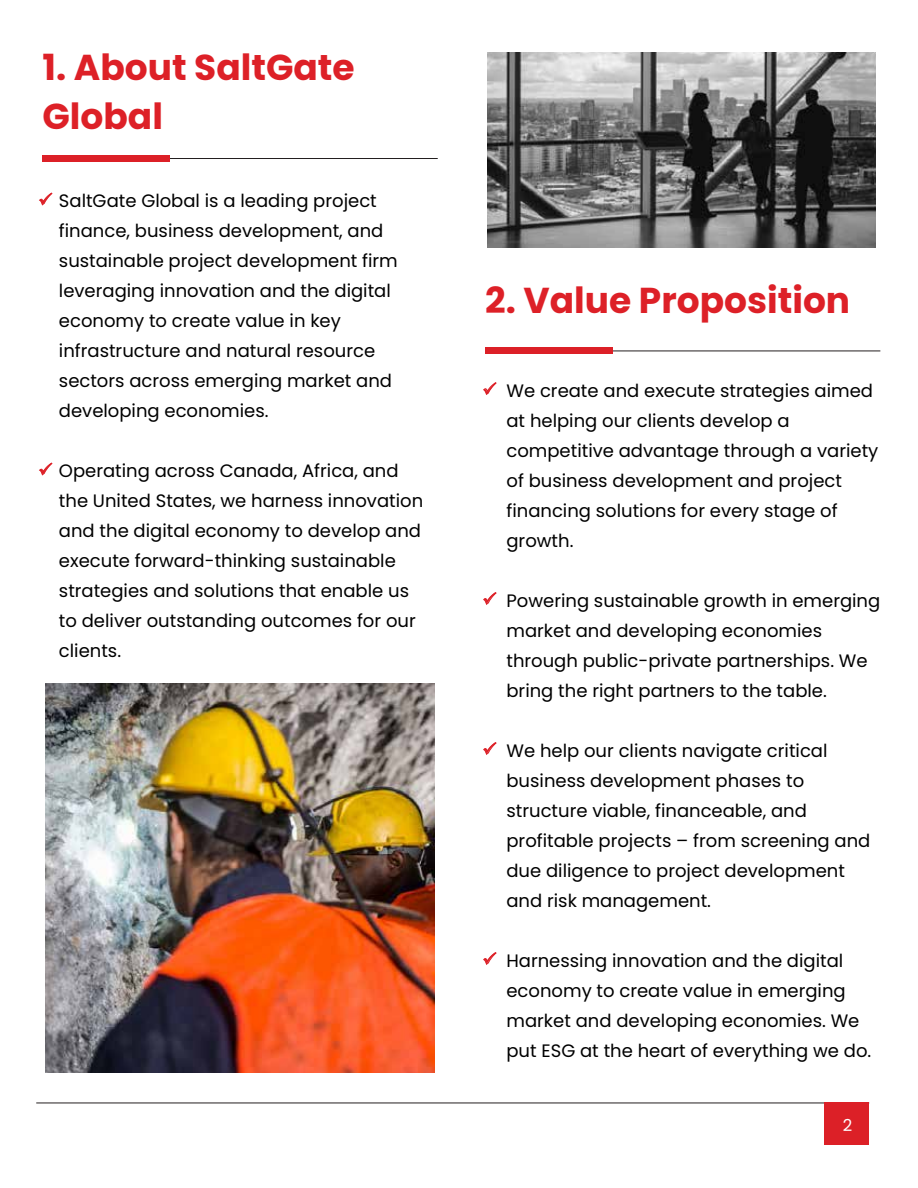
<style>
.page{position:relative;width:918px;height:1188px;background:#fff}
.page>*{position:absolute;margin:0;border:0;box-sizing:border-box;transform-origin:0 0}
.t1{font:700 36px/49.2px "Poppins";color:#dd2027}
.t2{font:18px/30px "Poppins";color:#000}
.t3{font:16.5px "Poppins";color:#fff}
.s1{color:#dd2027}
</style>
<div class="page">
<img style="left:487px;top:52px;width:389px;height:196px">
<img style="left:46px;top:683px;width:388px;height:389px">
<hr style="left:36px;top:1103px;width:833px;height:1px;background:#231f20">
<div style="left:825px;top:1103px;width:44px;height:42px;background:#dc2027"></div>
<hr style="left:43px;top:158px;width:395px;height:1px;background:#231f20">
<div style="left:43px;top:155px;width:127px;height:7px;background:#dc2027"></div>
<svg style="left:39px;top:192px;width:14px;height:14px"></svg>
<svg style="left:39px;top:462px;width:14px;height:14px"></svg>
<hr style="left:485px;top:351px;width:395px;height:1px;background:#231f20">
<div style="left:485px;top:348px;width:127px;height:6px;background:#dc2027"></div>
<svg style="left:483px;top:382px;width:14px;height:13px"></svg>
<svg style="left:483px;top:592px;width:14px;height:13px"></svg>
<svg style="left:483px;top:742px;width:14px;height:13px"></svg>
<svg style="left:483px;top:952px;width:14px;height:13px"></svg>
<h1 class="t1" style="left:43px;top:43px;width:314px">1. About SaltGate<br>Global</h1>
<p class="t2" style="left:59px;top:186px;width:340px;text-indent:-21px"><span class="s1">✓</span> SaltGate Global is a leading project finance, business development, and sustainable project development firm leveraging innovation and the digital economy to create value in key infrastructure and natural resource sectors across emerging market and developing economies.</p>
<p class="t2" style="left:59px;top:456px;width:366px;text-indent:-21px"><span class="s1">✓</span> Operating across Canada, Africa, and the United States, we harness innovation and the digital economy to develop and execute forward-thinking sustainable strategies and solutions that enable us to deliver outstanding outcomes for our clients.</p>
<h1 class="t1" style="left:485px;top:276px;width:367px">2. Value Proposition</h1>
<p class="t2" style="left:506px;top:376px;width:373px">We create and execute strategies aimed at helping our clients develop a competitive advantage through a variety of business development and project financing solutions for every stage of growth.</p>
<p class="t2" style="left:506px;top:586px;width:375px">Powering sustainable growth in emerging market and developing economies through public-private partnerships. We bring the right partners to the table.</p>
<p class="t2" style="left:506px;top:736px;width:365px">We help our clients navigate critical business development phases to structure viable, financeable, and profitable projects – from screening and due diligence to project development and risk management.</p>
<p class="t2" style="left:506px;top:946px;width:366px">Harnessing innovation and the digital economy to create value in emerging market and developing economies. We put ESG at the heart of everything we do.</p>
<p class="t3" style="left:843px;top:1116px;width:11px">2</p>
</div>
